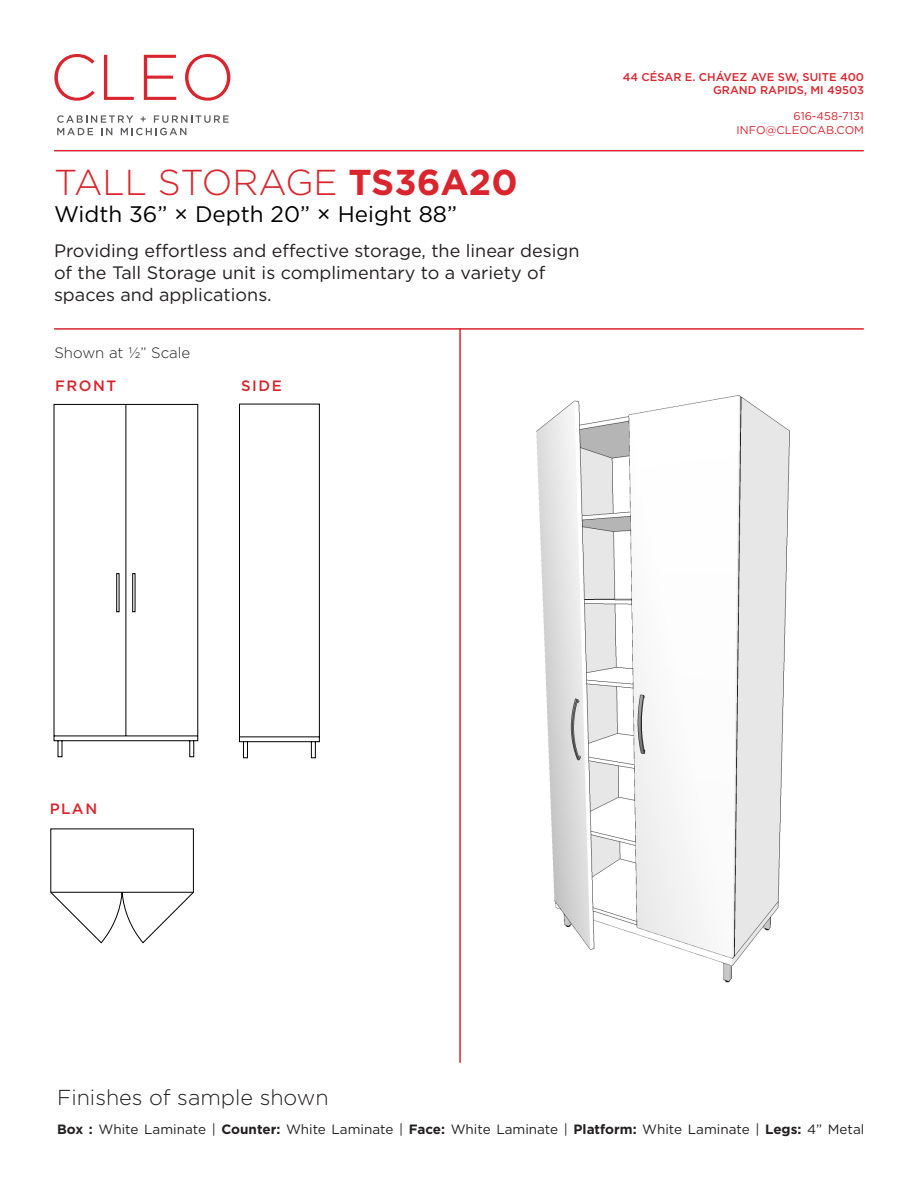
<style>
.page{position:relative;width:918px;height:1188px;background:#fff}
.page>*{position:absolute;margin:0;border:0;box-sizing:border-box;transform-origin:0 0}
.Head{font:300 36px "Gotham";color:#d8252e}
.Dims{font:22.5px "Gotham";color:#000}
.t1{font:300 21.6px "Gotham";color:#231f20}
.Description{font:18px/21.6px "Gotham";color:#231f20}
.t2{font:300 15px "Gotham";color:#231f20}
.t3{font:500 15px "Gotham";letter-spacing:.1em;color:#d8252e}
.t4{font:13.5px "Gotham";color:#231f20}
.t5{font:500 11.25px/13.5px "Gotham";color:#d8252e;text-align:right}
.t6{font:11.25px/13.5px "Gotham";color:#d8252e;text-align:right}
.s1{font-weight:700}
</style>
<div class="page">
<svg style="left:54px;top:54px;width:41px;height:47px"></svg>
<svg style="left:104px;top:55px;width:30px;height:45px"></svg>
<svg style="left:144px;top:55px;width:32px;height:45px"></svg>
<svg style="left:185px;top:54px;width:45px;height:47px"></svg>
<hr style="left:54px;top:150px;width:810px;height:1px;background:#d8252e">
<hr style="left:54px;top:328px;width:810px;height:2px;background:#d8252e">
<hr style="left:459px;top:328px;width:2px;height:735px;background:#d8252e">
<svg style="left:57px;top:115px;width:172px;height:20px"></svg>
<img style="left:536px;top:395px;width:254px;height:588px">
<svg style="left:54px;top:404px;width:144px;height:353px"></svg>
<svg style="left:239px;top:404px;width:81px;height:354px"></svg>
<svg style="left:50px;top:892px;width:144px;height:51px"></svg>
<p class="Head" style="left:54px;top:160px;width:465px">TALL STORAGE <span class="s1">TS36A20</span></p>
<p class="Dims" style="left:54px;top:200px;width:405px">Width 36” × Depth 20” × Height 88”</p>
<p class="Description" style="left:54px;top:240px;width:527px">Providing effortless and effective storage, the linear design of the Tall Storage unit is complimentary to a variety of spaces and applications.</p>
<p class="t2" style="left:54px;top:344px;width:137px">Shown at ½” Scale</p>
<p class="t3" style="left:55px;top:376px;width:63px">FRONT</p>
<p class="t3" style="left:241px;top:376px;width:42px">SIDE</p>
<p class="t5" style="left:623px;top:70px;width:243px">44 CÉSAR E. CHÁVEZ AVE SW, SUITE 400<br>GRAND RAPIDS, MI 49503</p>
<p class="t6" style="left:737px;top:109px;width:129px">616-458-7131<br>INFO@CLEOCAB.COM</p>
<p class="t3" style="left:50px;top:799px;width:49px">PLAN</p>
<p class="t1" style="left:57px;top:1083px;width:273px">Finishes of sample shown</p>
<p class="t4" style="left:57px;top:1121px;width:809px"><span class="s1">Box :</span> White Laminate | <span class="s1">Counter:</span> White Laminate | <span class="s1">Face:</span> White Laminate | <span class="s1">Platform:</span> White Laminate | <span class="s1">Legs:</span> 4” Metal</p>
</div>
